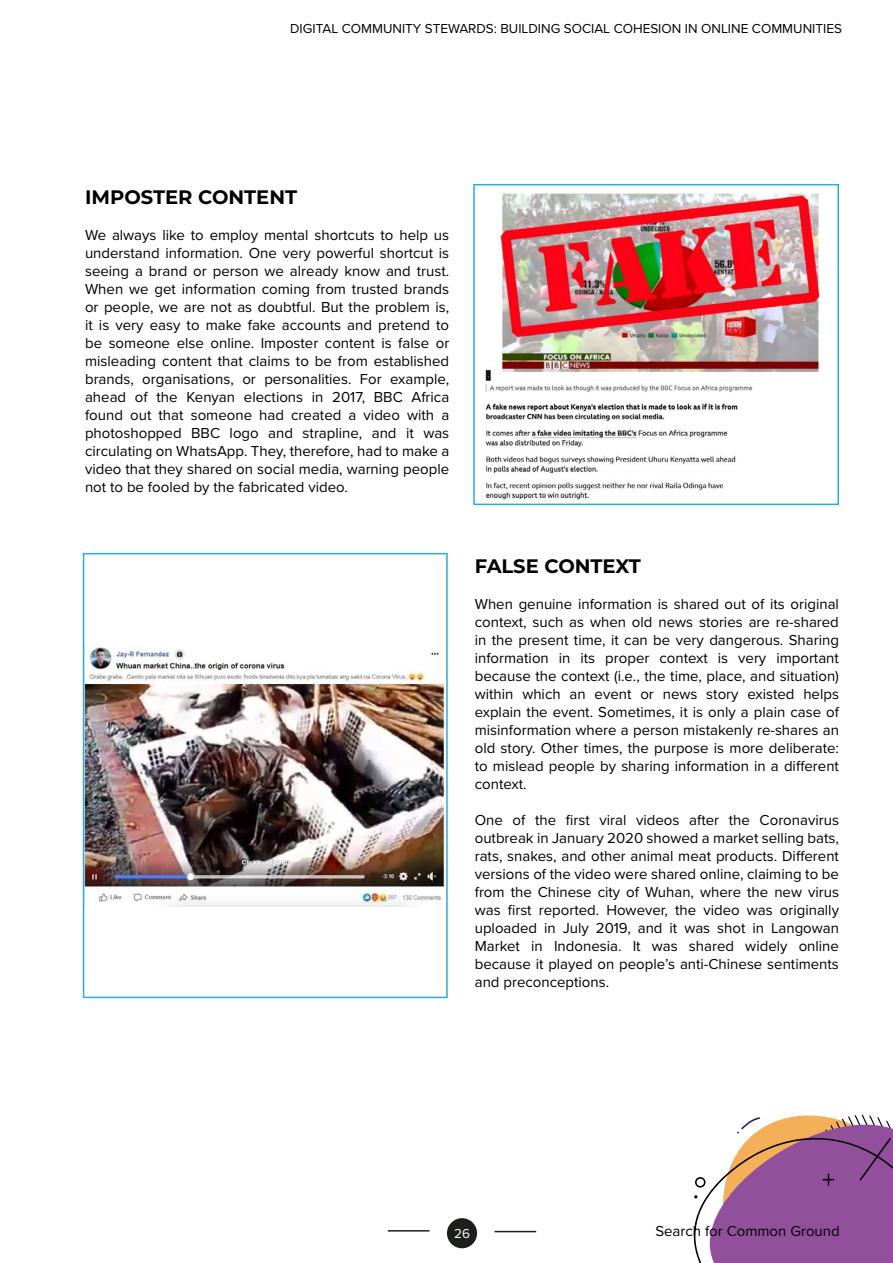
<style>
.page{position:relative;width:893px;height:1263px;background:#fff}
.page>*{position:absolute;margin:0;border:0;box-sizing:border-box;transform-origin:0 0}
.t1{font:700 19.5px "Montserrat";color:#000}
.t2{font:15px/18px "Proxima Nova";color:#000;text-align:justify}
.t3{font:13.5px "Proxima Nova";color:#000}
.t4{font:13.5px "Proxima Nova";color:#fff}
</style>
<div class="page">
<div style="left:447px;top:1218px;width:30px;height:30px;background:#1d1f1d;border-radius:50%"></div>
<hr style="left:388px;top:1230px;width:41px;height:1px;background:#1d1f1d">
<hr style="left:495px;top:1231px;width:41px;height:1px;background:#1d1f1d">
<svg style="left:693px;top:1114px;width:200px;height:149px"></svg>
<img style="left:485px;top:193px;width:336px;height:307px">
<div style="left:473px;top:184px;width:366px;height:321px;border:2px solid #2babe2"></div>
<img style="left:86px;top:644px;width:359px;height:263px">
<div style="left:83px;top:553px;width:365px;height:445px;border:2px solid #2babe2"></div>
<p class="t3" style="left:290px;top:18px;width:553px">DIGITAL COMMUNITY STEWARDS: BUILDING SOCIAL COHESION IN ONLINE COMMUNITIES</p>
<h1 class="t1" style="left:85px;top:183px;width:214px">IMPOSTER CONTENT</h1>
<p class="t2" style="left:85px;top:225px;width:366px">We always like to employ mental shortcuts to help us understand information. One very powerful shortcut is seeing a brand or person we already know and trust.<br>When we get information coming from trusted brands or people, we are not as doubtful. But the problem is, it is very easy to make fake accounts and pretend to be someone else online. Imposter content is false or misleading content that claims to be from established brands, organisations, or personalities. For example, ahead of the Kenyan elections in 2017, BBC Africa found out that someone had created a video with a photoshopped BBC logo and strapline, and it was circulating on WhatsApp. They, therefore, had to make a video that they shared on social media, warning people not to be fooled by the fabricated video.</p>
<h1 class="t1" style="left:475px;top:552px;width:168px">FALSE CONTEXT</h1>
<p class="t2" style="left:475px;top:594px;width:366px">When genuine information is shared out of its original context, such as when old news stories are re-shared in the present time, it can be very dangerous. Sharing information in its proper context is very important because the context (i.e., the time, place, and situation) within which an event or news story existed helps explain the event. Sometimes, it is only a plain case of misinformation where a person mistakenly re-shares an old story. Other times, the purpose is more deliberate: to mislead people by sharing information in a different context.</p>
<p class="t2" style="left:475px;top:810px;width:366px">One of the first viral videos after the Coronavirus outbreak in January 2020 showed a market selling bats, rats, snakes, and other animal meat products. Different versions of the video were shared online, claiming to be from the Chinese city of Wuhan, where the new virus was first reported. However, the video was originally uploaded in July 2019, and it was shot in Langowan Market in Indonesia. It was shared widely online because it played on people’s anti-Chinese sentiments and preconceptions.</p>
<p class="t4" style="left:454px;top:1224px;width:17px">26</p>
<p class="t2" style="left:655px;top:1221px;width:186px">Search for Common Ground</p>
</div>
